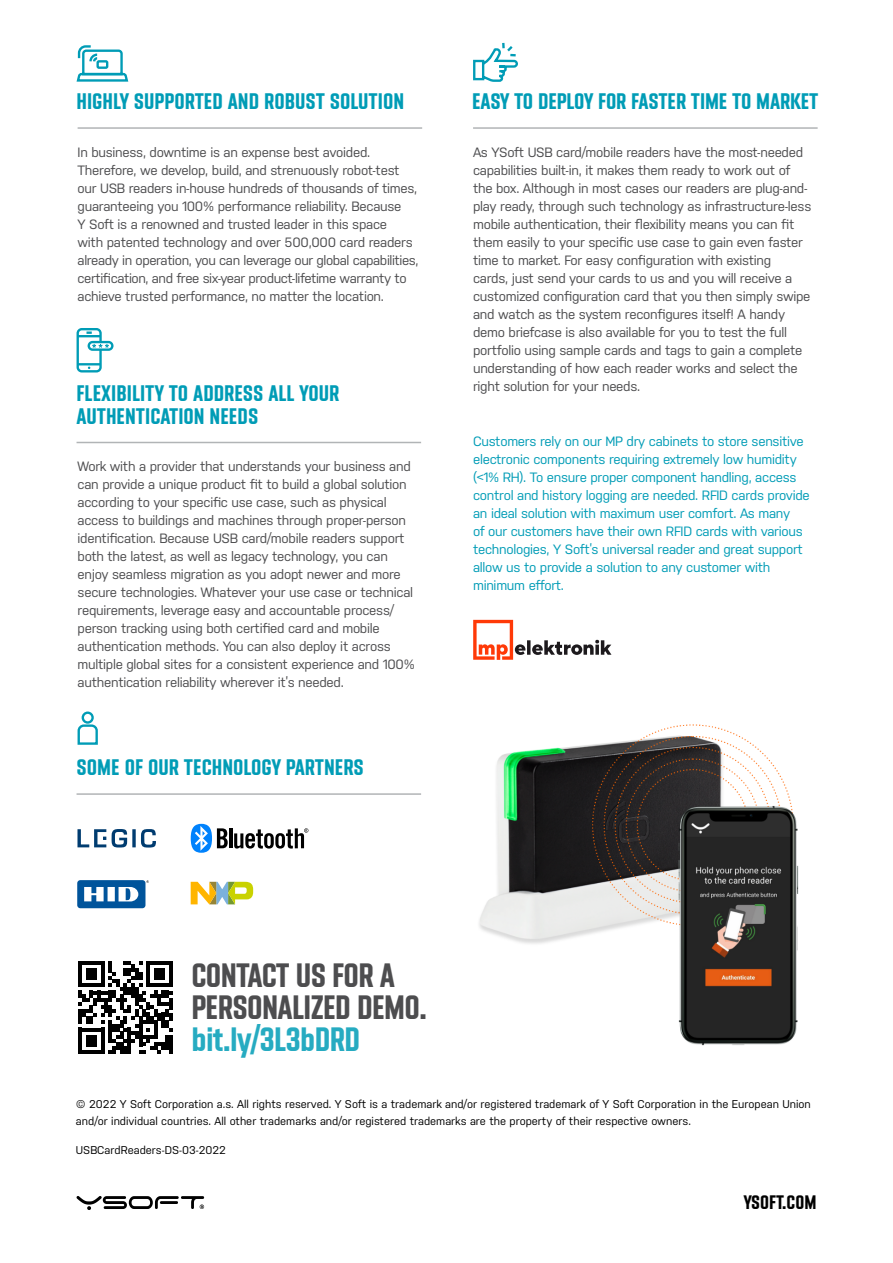
<style>
.page{position:relative;width:893px;height:1263px;background:#fff}
.page>*{position:absolute;margin:0;border:0;box-sizing:border-box;transform-origin:0 0}
.t1{font:700 33.75px/32.2px "Y Soft";letter-spacing:-.02em;color:#4d4d4f}
.t2{font:700 33.75px "Y Soft";letter-spacing:-.02em;color:#26abc1}
.t3{font:700 22.5px/22.5px "Y Soft";color:#009cb6}
.t4{font:700 19.5px "Y Soft";color:#000}
.t5{font:13.5px/18px "Nudista";letter-spacing:-.02em;color:#4d4d4f}
.t6{font:13.5px/18px "Nudista";letter-spacing:-.02em;color:#009cb6}
.t7{font:11.25px/16.5px "Nudista";color:#000}
</style>
<div class="page">
<svg style="left:77px;top:1196px;width:127px;height:14px"></svg>
<hr style="left:78px;top:127px;width:344px;height:2px;background:#b1b4b6">
<hr style="left:77px;top:793px;width:344px;height:2px;background:#b1b4b6">
<hr style="left:77px;top:442px;width:344px;height:1px;background:#b1b4b6">
<hr style="left:473px;top:127px;width:345px;height:2px;background:#b1b4b6">
<svg style="left:473px;top:620px;width:138px;height:40px"></svg>
<svg style="left:132px;top:829px;width:4px;height:18px"></svg>
<svg style="left:141px;top:829px;width:15px;height:18px"></svg>
<svg style="left:112px;top:829px;width:15px;height:18px"></svg>
<svg style="left:77px;top:829px;width:29px;height:18px"></svg>
<svg style="left:77px;top:880px;width:72px;height:28px"></svg>
<hr style="left:229px;top:828px;width:3px;height:20px;background:#000">
<svg style="left:234px;top:828px;width:74px;height:20px"></svg>
<svg style="left:191px;top:824px;width:37px;height:29px"></svg>
<svg style="left:191px;top:882px;width:62px;height:22px"></svg>
<img style="left:479px;top:724px;width:320px;height:322px">
<svg style="left:76px;top:45px;width:53px;height:37px"></svg>
<hr style="left:78px;top:363px;width:23px;height:2px;background:#009cb6">
<svg style="left:86px;top:331px;width:6px;height:3px"></svg>
<hr style="left:78px;top:335px;width:23px;height:2px;background:#009cb6">
<div style="left:88px;top:341px;width:26px;height:10px;border:2px solid #009cb6;border-radius:4px"></div>
<svg style="left:92px;top:344px;width:17px;height:4px"></svg>
<div style="left:77px;top:328px;width:25px;height:44px;border:2px solid #009cb6;border-radius:4px"></div>
<svg style="left:473px;top:42px;width:45px;height:40px"></svg>
<svg style="left:77px;top:711px;width:21px;height:34px"></svg>
<svg style="left:78px;top:961px;width:95px;height:92px"></svg>
<h2 class="t3" style="left:77px;top:90px;width:329px">HIGHLY SUPPORTED AND ROBUST SOLUTION</h2>
<p class="t5" style="left:78px;top:143px;width:342px">In business, downtime is an expense best avoided.<br>Therefore, we develop, build, and strenuously robot-test our USB readers in-house hundreds of thousands of times, guaranteeing you 100% performance reliability. Because<br>Y Soft is a renowned and trusted leader in this space<br>with patented technology and over 500,000 card readers already in operation, you can leverage our global capabilities, certification, and free six-year product-lifetime warranty to achieve trusted performance, no matter the location.</p>
<h2 class="t3" style="left:77px;top:382px;width:264px">FLEXIBILITY TO ADDRESS ALL YOUR<br>AUTHENTICATION NEEDS</h2>
<p class="t5" style="left:78px;top:457px;width:339px">Work with a provider that understands your business and can provide a unique product fit to build a global solution according to your specific use case, such as physical access to buildings and machines through proper-person identification. Because USB card/mobile readers support both the latest, as well as legacy technology, you can enjoy seamless migration as you adopt newer and more secure technologies. Whatever your use case or technical requirements, leverage easy and accountable process/ person tracking using both certified card and mobile authentication methods. You can also deploy it across multiple global sites for a consistent experience and 100% authentication reliability wherever it’s needed.</p>
<h2 class="t3" style="left:77px;top:756px;width:289px">SOME OF OUR TECHNOLOGY PARTNERS</h2>
<h2 class="t3" style="left:472px;top:90px;width:348px">EASY TO DEPLOY FOR FASTER TIME TO MARKET</h2>
<p class="t5" style="left:473px;top:143px;width:340px">As YSoft USB card/mobile readers have the most-needed capabilities built-in, it makes them ready to work out of the box. Although in most cases our readers are plug-and&shy;play ready, through such technology as infrastructure-less mobile authentication, their flexibility means you can fit them easily to your specific use case to gain even faster time to market. For easy configuration with existing<br>cards, just send your cards to us and you will receive a customized configuration card that you then simply swipe and watch as the system reconfigures itself! A handy demo briefcase is also available for you to test the full portfolio using sample cards and tags to gain a complete understanding of how each reader works and select the right solution for your needs.</p>
<p class="t6" style="left:473px;top:432px;width:338px">Customers rely on our MP dry cabinets to store sensitive electronic components requiring extremely low humidity (&lt;1% RH). To ensure proper component handling, access control and history logging are needed. RFID cards provide an ideal solution with maximum user comfort. As many<br>of our customers have their own RFID cards with various technologies, Y Soft’s universal reader and great support allow us to provide a solution to any customer with minimum effort.</p>
<h1 class="t1" style="left:191px;top:959px;width:237px">CONTACT US FOR A<br>PERSONALIZED DEMO.</h1>
<h1 class="t2" style="left:191px;top:1020px;width:170px">bit.ly/3L3bDRD</h1>
<p class="t7" style="left:76px;top:1096px;width:736px">© 2022 Y Soft Corporation a.s. All rights reserved. Y Soft is a trademark and/or registered trademark of Y Soft Corporation in the European Union and/or individual countries. All other trademarks and/or registered trademarks are the property of their respective owners.</p>
<p class="t7" style="left:76px;top:1142px;width:152px">USBCardReaders-DS-03-2022</p>
<h3 class="t4" style="left:744px;top:1191px;width:74px">YSOFT.COM</h3>
</div>
